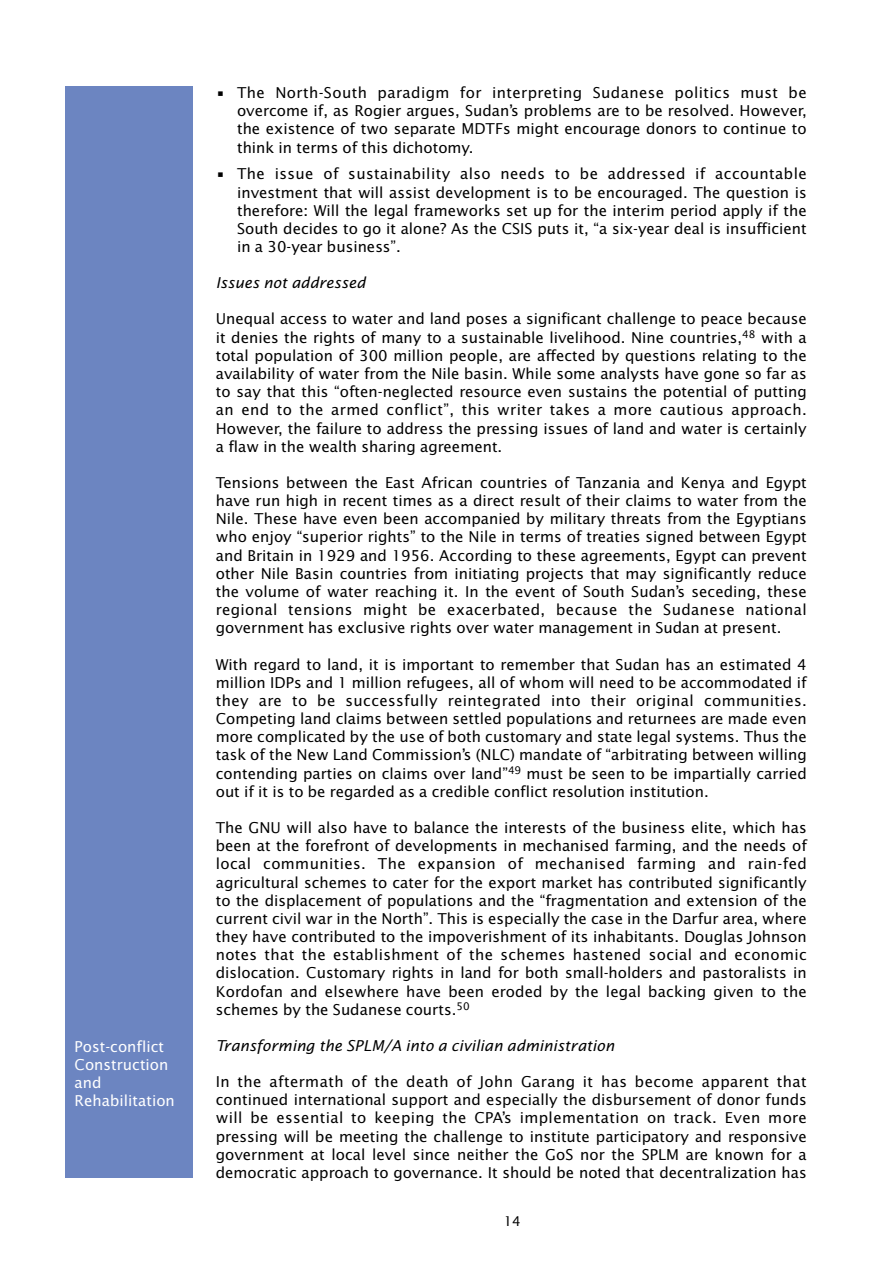
<style>
.page{position:relative;width:893px;height:1263px;background:#fff}
.page>*{position:absolute;margin:0;border:0;box-sizing:border-box;transform-origin:0 0}
.t1{font:15px/18.1px "Lucida Sans";color:#000;text-align:justify}
.t2{font:italic 15px "Lucida Sans";color:#000}
.t3{font:15px/18px "Lucida Sans";color:#fff}
.t4{font:13.5px "Lucida Sans";color:#000}
</style>
<div class="page">
<div style="left:66px;top:86px;width:127px;height:1092px;background:#6c85c1"></div>
<p class="t3" style="left:75px;top:1038px;width:102px">Post-conflict<br>Construction and<br>Rehabilitation</p>
<p class="t1" style="left:237px;top:85px;width:571px;text-indent:-21px">• The North-South paradigm for interpreting Sudanese politics must be overcome if, as Rogier argues, Sudan’s problems are to be resolved. However, the existence of two separate MDTFs might encourage donors to continue to think in terms of this dichotomy.</p>
<p class="t1" style="left:237px;top:166px;width:571px;text-indent:-21px">• The issue of sustainability also needs to be addressed if accountable investment that will assist development is to be encouraged. The question is therefore: Will the legal frameworks set up for the interim period apply if the South decides to go it alone? As the CSIS puts it, “a six-year deal is insufficient in a 30-year business”.</p>
<p class="t2" style="left:216px;top:277px;width:151px">Issues not addressed</p>
<p class="t1" style="left:216px;top:311px;width:592px">Unequal access to water and land poses a significant challenge to peace because it denies the rights of many to a sustainable livelihood. Nine countries,<sup>48</sup> with a total population of 300 million people, are affected by questions relating to the availability of water from the Nile basin. While some analysts have gone so far as to say that this “often-neglected resource even sustains the potential of putting an end to the armed conflict”, this writer takes a more cautious approach.<br>However, the failure to address the pressing issues of land and water is certainly a flaw in the wealth sharing agreement.</p>
<p class="t1" style="left:216px;top:474px;width:592px">Tensions between the East African countries of Tanzania and Kenya and Egypt have run high in recent times as a direct result of their claims to water from the Nile. These have even been accompanied by military threats from the Egyptians who enjoy “superior rights” to the Nile in terms of treaties signed between Egypt and Britain in 1929 and 1956. According to these agreements, Egypt can prevent other Nile Basin countries from initiating projects that may significantly reduce the volume of water reaching it. In the event of South Sudan’s seceding, these regional tensions might be exacerbated, because the Sudanese national government has exclusive rights over water management in Sudan at present.</p>
<p class="t1" style="left:216px;top:656px;width:592px">With regard to land, it is important to remember that Sudan has an estimated 4 million IDPs and 1 million refugees, all of whom will need to be accommodated if they are to be successfully reintegrated into their original communities.<br>Competing land claims between settled populations and returnees are made even more complicated by the use of both customary and state legal systems. Thus the task of the New Land Commission’s (NLC) mandate of “arbitrating between willing contending parties on claims over land”<sup>49</sup> must be seen to be impartially carried out if it is to be regarded as a credible conflict resolution institution.</p>
<p class="t1" style="left:216px;top:820px;width:592px">The GNU will also have to balance the interests of the business elite, which has been at the forefront of developments in mechanised farming, and the needs of local communities. The expansion of mechanised farming and rain-fed agricultural schemes to cater for the export market has contributed significantly to the displacement of populations and the “fragmentation and extension of the current civil war in the North”. This is especially the case in the Darfur area, where they have contributed to the impoverishment of its inhabitants. Douglas Johnson notes that the establishment of the schemes hastened social and economic dislocation. Customary rights in land for both small-holders and pastoralists in Kordofan and elsewhere have been eroded by the legal backing given to the schemes by the Sudanese courts.<sup>50</sup></p>
<p class="t2" style="left:216px;top:1039px;width:400px">Transforming the SPLM/A into a civilian administration</p>
<p class="t1" style="left:216px;top:1074px;width:592px">In the aftermath of the death of John Garang it has become apparent that continued international support and especially the disbursement of donor funds will be essential to keeping the CPA’s implementation on track. Even more pressing will be meeting the challenge to institute participatory and responsive government at local level since neither the GoS nor the SPLM are known for a democratic approach to governance. It should be noted that decentralization has</p>
<p class="t4" style="left:503px;top:1216px;width:19px">14</p>
</div>
